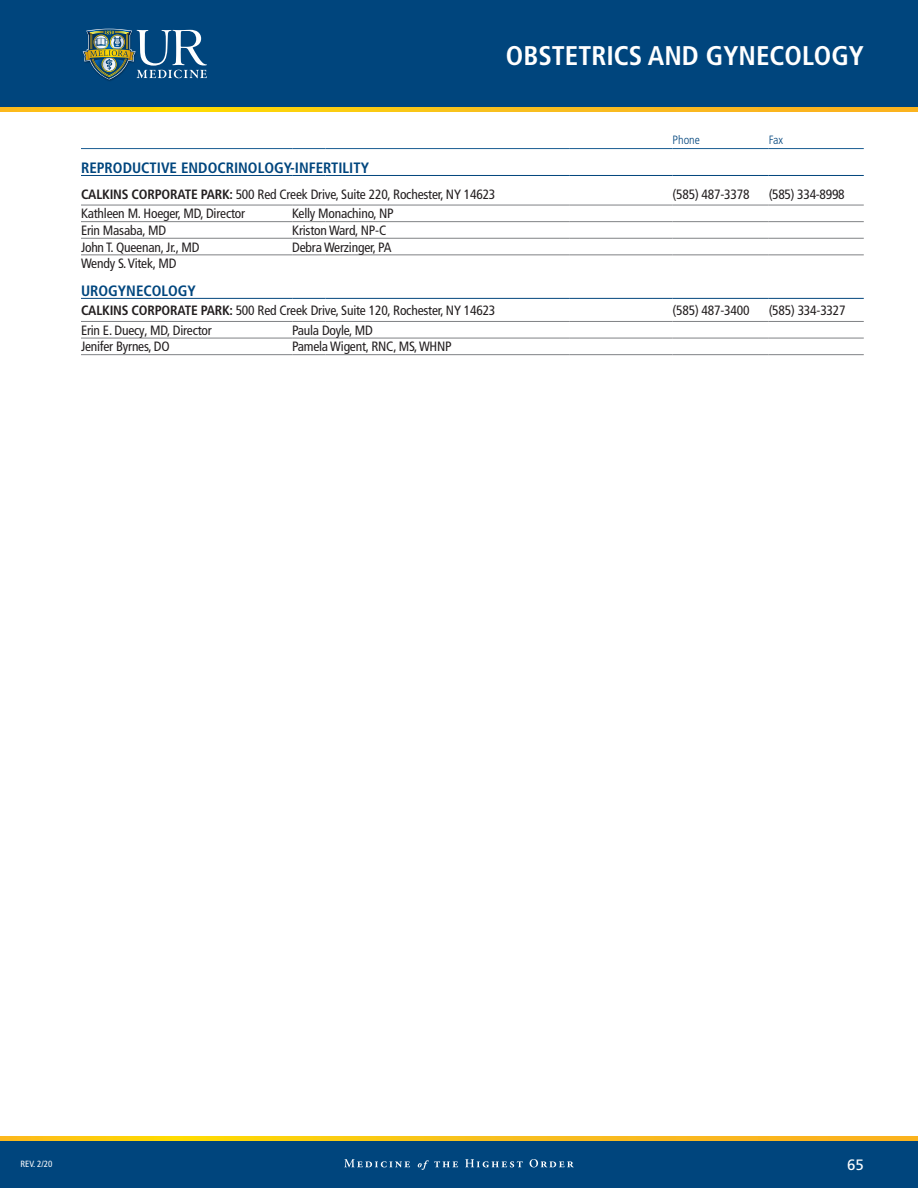
<style>
.page{position:relative;width:918px;height:1188px;background:#fff}
.page>*{position:absolute;margin:0;border:0;box-sizing:border-box;transform-origin:0 0}
.SERVICE_LINE_HEAD_TE{font:700 condensed 27px "Frutiger";color:#fff}
.CAP_HEAD_NO_UNDERLIN{font:700 condensed 15px "Frutiger";color:#00467e}
.t1{font:15px "Frutiger";color:#fff}
.BODY_COPY_9_10_75_NO{font:condensed 13.5px "Frutiger LT Pro";letter-spacing:-.015em;color:#231f20}
.COL_HEAD{font:300 condensed 12px "Frutiger LT Pro";color:#00457d}
.t2{font:condensed 9px "Frutiger";color:#fff}
.s1{font-weight:700}
</style>
<div class="page">
<div style="left:0;top:0;width:918px;height:108px;background:#00457d"></div>
<div style="left:0;top:1140px;width:918px;height:48px;background:#00457d"></div>
<svg style="left:0;top:1136px;width:918px;height:4px;background:#fac216"></svg>
<svg style="left:0;top:107px;width:918px;height:5px;background:#fac216"></svg>
<svg style="left:344px;top:1159px;width:66px;height:8px"></svg>
<svg style="left:418px;top:1160px;width:40px;height:10px"></svg>
<svg style="left:465px;top:1159px;width:58px;height:8px"></svg>
<svg style="left:530px;top:1159px;width:44px;height:8px"></svg>
<img style="left:82px;top:28px;width:34px;height:53px">
<img style="left:83px;top:29px;width:124px;height:51px">
<hr style="left:81px;top:175px;width:211px;height:1px;background:#00457d">
<hr style="left:292px;top:175px;width:33px;height:1px;background:#00457d">
<hr style="left:325px;top:175px;width:245px;height:1px;background:#00457d">
<hr style="left:570px;top:175px;width:103px;height:1px;background:#00457d">
<hr style="left:673px;top:175px;width:96px;height:1px;background:#00457d">
<hr style="left:769px;top:175px;width:95px;height:1px;background:#00457d">
<hr style="left:81px;top:298px;width:211px;height:1px;background:#00457d">
<hr style="left:292px;top:298px;width:33px;height:1px;background:#00457d">
<hr style="left:325px;top:298px;width:245px;height:1px;background:#00457d">
<hr style="left:570px;top:298px;width:103px;height:1px;background:#00457d">
<hr style="left:673px;top:298px;width:96px;height:1px;background:#00457d">
<hr style="left:769px;top:298px;width:95px;height:1px;background:#00457d">
<hr style="left:81px;top:205px;width:211px;height:1px;background:#808285">
<hr style="left:292px;top:205px;width:33px;height:1px;background:#808285">
<hr style="left:325px;top:205px;width:245px;height:1px;background:#808285">
<hr style="left:570px;top:205px;width:103px;height:1px;background:#808285">
<hr style="left:673px;top:205px;width:96px;height:1px;background:#808285">
<hr style="left:769px;top:205px;width:95px;height:1px;background:#808285">
<hr style="left:81px;top:221px;width:211px;height:1px;background:#808285">
<hr style="left:292px;top:221px;width:33px;height:1px;background:#808285">
<hr style="left:325px;top:221px;width:245px;height:1px;background:#808285">
<hr style="left:570px;top:221px;width:103px;height:1px;background:#808285">
<hr style="left:673px;top:221px;width:96px;height:1px;background:#808285">
<hr style="left:769px;top:221px;width:95px;height:1px;background:#808285">
<hr style="left:81px;top:238px;width:211px;height:1px;background:#808285">
<hr style="left:292px;top:238px;width:33px;height:1px;background:#808285">
<hr style="left:325px;top:238px;width:245px;height:1px;background:#808285">
<hr style="left:570px;top:238px;width:103px;height:1px;background:#808285">
<hr style="left:673px;top:238px;width:96px;height:1px;background:#808285">
<hr style="left:769px;top:238px;width:95px;height:1px;background:#808285">
<hr style="left:81px;top:255px;width:211px;height:1px;background:#808285">
<hr style="left:292px;top:255px;width:33px;height:1px;background:#808285">
<hr style="left:325px;top:255px;width:245px;height:1px;background:#808285">
<hr style="left:570px;top:255px;width:103px;height:1px;background:#808285">
<hr style="left:673px;top:255px;width:96px;height:1px;background:#808285">
<hr style="left:769px;top:255px;width:95px;height:1px;background:#808285">
<hr style="left:81px;top:321px;width:211px;height:1px;background:#808285">
<hr style="left:292px;top:321px;width:33px;height:1px;background:#808285">
<hr style="left:325px;top:321px;width:245px;height:1px;background:#808285">
<hr style="left:570px;top:321px;width:103px;height:1px;background:#808285">
<hr style="left:673px;top:321px;width:96px;height:1px;background:#808285">
<hr style="left:769px;top:321px;width:95px;height:1px;background:#808285">
<hr style="left:81px;top:338px;width:211px;height:1px;background:#808285">
<hr style="left:292px;top:338px;width:33px;height:1px;background:#808285">
<hr style="left:325px;top:338px;width:245px;height:1px;background:#808285">
<hr style="left:570px;top:338px;width:103px;height:1px;background:#808285">
<hr style="left:673px;top:338px;width:96px;height:1px;background:#808285">
<hr style="left:769px;top:338px;width:95px;height:1px;background:#808285">
<hr style="left:81px;top:354px;width:211px;height:1px;background:#808285">
<hr style="left:292px;top:354px;width:33px;height:1px;background:#808285">
<hr style="left:325px;top:354px;width:245px;height:1px;background:#808285">
<hr style="left:570px;top:354px;width:103px;height:1px;background:#808285">
<hr style="left:673px;top:354px;width:96px;height:1px;background:#808285">
<hr style="left:769px;top:354px;width:95px;height:1px;background:#808285">
<hr style="left:81px;top:148px;width:211px;height:1px;background:#1a5d93">
<hr style="left:292px;top:148px;width:33px;height:1px;background:#1a5d93">
<hr style="left:325px;top:148px;width:245px;height:1px;background:#1a5d93">
<hr style="left:570px;top:148px;width:103px;height:1px;background:#1a5d93">
<hr style="left:769px;top:148px;width:95px;height:1px;background:#1a5d93">
<hr style="left:673px;top:148px;width:96px;height:1px;background:#1a5d93">
<p class="SERVICE_LINE_HEAD_TE" style="left:506px;top:39px;width:360px">OBSTETRICS AND GYNECOLOGY</p>
<p class="COL_HEAD" style="left:673px;top:133px;width:29px">Phone</p>
<p class="COL_HEAD" style="left:769px;top:133px;width:16px">Fax</p>
<p class="CAP_HEAD_NO_UNDERLIN" style="left:81px;top:159px;width:290px">REPRODUCTIVE ENDOCRINOLOGY-INFERTILITY</p>
<p class="BODY_COPY_9_10_75_NO" style="left:81px;top:186px;width:416px"><span class="s1">CALKINS CORPORATE PARK:</span> 500 Red Creek Drive, Suite 220, Rochester, NY 14623</p>
<p class="BODY_COPY_9_10_75_NO" style="left:673px;top:186px;width:78px">(585) 487-3378</p>
<p class="BODY_COPY_9_10_75_NO" style="left:769px;top:186px;width:78px">(585) 334-8998</p>
<p class="BODY_COPY_9_10_75_NO" style="left:81px;top:206px;width:166px">Kathleen M. Hoeger, MD, Director</p>
<p class="BODY_COPY_9_10_75_NO" style="left:292px;top:206px;width:103px">Kelly Monachino, NP</p>
<p class="BODY_COPY_9_10_75_NO" style="left:81px;top:222px;width:87px">Erin Masaba, MD</p>
<p class="BODY_COPY_9_10_75_NO" style="left:292px;top:222px;width:96px">Kriston Ward, NP-C</p>
<p class="BODY_COPY_9_10_75_NO" style="left:81px;top:239px;width:120px">John T. Queenan, Jr., MD</p>
<p class="BODY_COPY_9_10_75_NO" style="left:292px;top:239px;width:101px">Debra Werzinger, PA</p>
<p class="BODY_COPY_9_10_75_NO" style="left:81px;top:256px;width:97px">Wendy S. Vitek, MD</p>
<p class="CAP_HEAD_NO_UNDERLIN" style="left:81px;top:282px;width:117px">UROGYNECOLOGY</p>
<p class="BODY_COPY_9_10_75_NO" style="left:81px;top:302px;width:416px"><span class="s1">CALKINS CORPORATE PARK:</span> 500 Red Creek Drive, Suite 120, Rochester, NY 14623</p>
<p class="BODY_COPY_9_10_75_NO" style="left:673px;top:302px;width:78px">(585) 487-3400</p>
<p class="BODY_COPY_9_10_75_NO" style="left:769px;top:302px;width:78px">(585) 334-3327</p>
<p class="BODY_COPY_9_10_75_NO" style="left:81px;top:322px;width:132px">Erin E. Duecy, MD, Director</p>
<p class="BODY_COPY_9_10_75_NO" style="left:292px;top:322px;width:82px">Paula Doyle, MD</p>
<p class="BODY_COPY_9_10_75_NO" style="left:81px;top:339px;width:90px">Jenifer Byrnes, DO</p>
<p class="BODY_COPY_9_10_75_NO" style="left:292px;top:339px;width:161px">Pamela Wigent, RNC, MS, WHNP</p>
<p class="t2" style="left:21px;top:1158px;width:33px">REV. 2/20</p>
<p class="t1" style="left:847px;top:1156px;width:18px">65</p>
</div>
